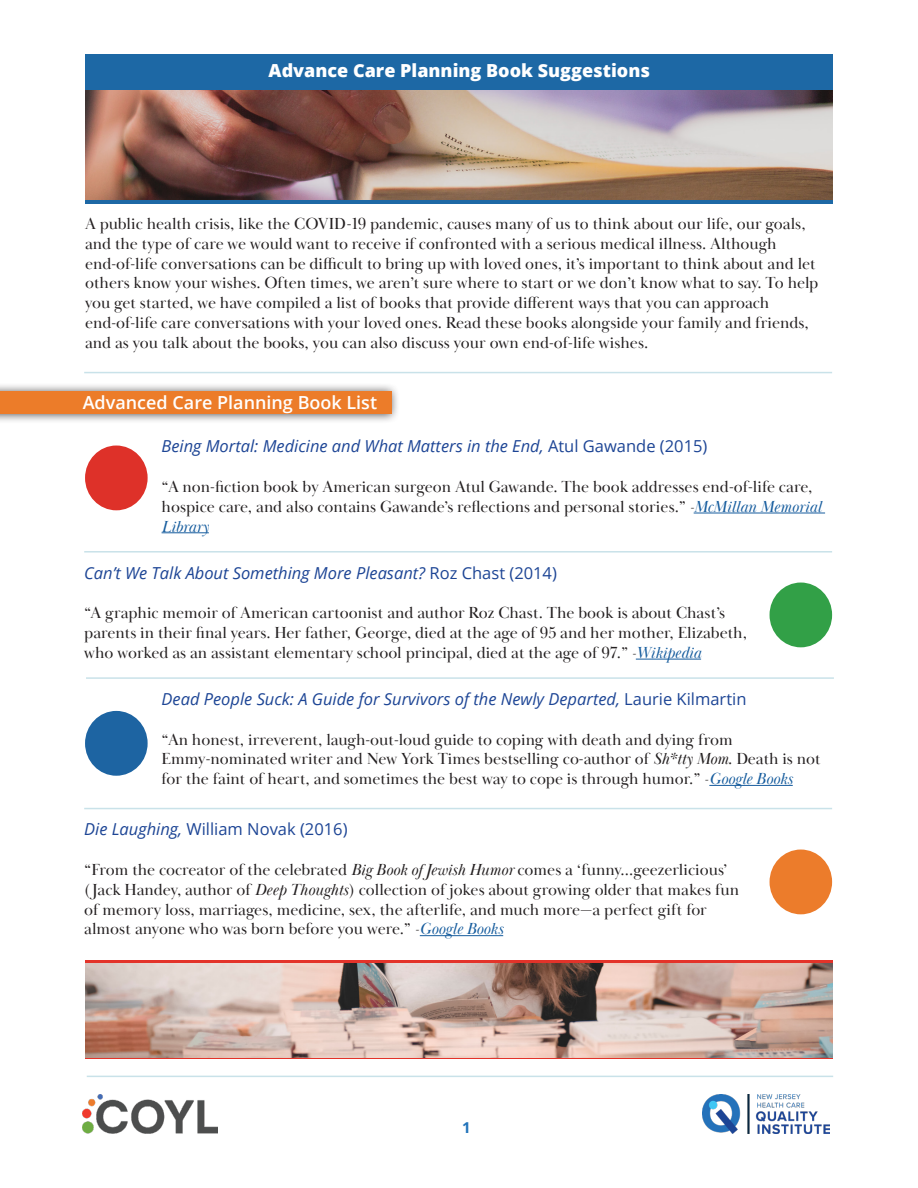
<style>
.page{position:relative;width:918px;height:1188px;background:#fff}
.page>*{position:absolute;margin:0;border:0;box-sizing:border-box;transform-origin:0 0}
.t1{font:800 18px "Open Sans";color:#fff}
.t2{font:600 18px "Open Sans";color:#fff}
.t3{font:16.5px/19.8px "Baskerville Display PT";color:#231f20}
.t4{font:italic 16.5px "Open Sans";color:#1d4595}
.t5{font:16.5px "Open Sans";color:#1d4595}
.t6{font:700 15px "Open Sans";color:#2173ba}
.s1{font-style:normal}
.s2{font-style:italic}
.s3{font-style:italic;color:#175d9e}
</style>
<div class="page">
<img style="left:82px;top:1095px;width:135px;height:39px">
<img style="left:702px;top:1095px;width:128px;height:39px">
<hr style="left:87px;top:1076px;width:746px;height:1px;background:#c9e2e9">
<img style="left:85px;top:89px;width:748px;height:111px">
<div style="left:85px;top:54px;width:748px;height:35px;background:#1d68a5"></div>
<hr style="left:84px;top:372px;width:748px;height:1px;background:#c9e2e9">
<div style="left:0;top:383px;width:400px;height:41px;background:#231f20;opacity:.75"></div>
<div style="left:0;top:392px;width:391px;height:22px;background:#ec7c29"></div>
<hr style="left:85px;top:200px;width:748px;height:4px;background:#1d68a5">
<hr style="left:694px;top:513px;width:131px;height:1px;background:#175d9e">
<hr style="left:162px;top:532px;width:47px;height:1px;background:#175d9e">
<div style="left:85px;top:446px;width:63px;height:64px;background:#de3129;border-radius:50%"></div>
<div style="left:770px;top:583px;width:62px;height:64px;background:#32a047;border-radius:50%"></div>
<hr style="left:636px;top:659px;width:65px;height:1px;background:#175d9e">
<hr style="left:709px;top:785px;width:84px;height:1px;background:#175d9e">
<div style="left:85px;top:711px;width:63px;height:65px;background:#1d64a2;border-radius:50%"></div>
<div style="left:770px;top:850px;width:62px;height:64px;background:#ec7c2b;border-radius:50%"></div>
<hr style="left:420px;top:935px;width:83px;height:1px;background:#175d9e">
<hr style="left:84px;top:551px;width:748px;height:2px;background:#c9e2e9">
<hr style="left:86px;top:677px;width:748px;height:2px;background:#c9e2e9">
<hr style="left:84px;top:808px;width:748px;height:1px;background:#c9e2e9">
<hr style="left:85px;top:1058px;width:748px;height:1px;background:#e3332a">
<img style="left:85px;top:963px;width:748px;height:95px">
<hr style="left:85px;top:960px;width:748px;height:3px;background:#e3332a">
<p class="t1" style="left:269px;top:56px;width:383px">Advance Care Planning Book Suggestions</p>
<p class="t3" style="left:85px;top:214px;width:722px">A public health crisis, like the COVID-19 pandemic, causes many of us to think about our life, our goals, and the type of care we would want to receive if confronted with a serious medical illness. Although</p>
<p class="t3" style="left:85px;top:254px;width:735px">end-of-life conversations can be difficult to bring up with loved ones, it’s important to think about and let others know your wishes. Often times, we aren’t sure where to start or we don’t know what to say. To help you get started, we have compiled a list of books that provide different ways that you can approach</p>
<p class="t3" style="left:85px;top:313px;width:725px">end-of-life care conversations with your loved ones. Read these books alongside your family and friends, and as you talk about the books, you can also discuss your own end-of-life wishes.</p>
<p class="t2" style="left:83px;top:390px;width:296px">Advanced Care Planning Book List</p>
<p class="t4" style="left:162px;top:435px;width:547px">Being Mortal: Medicine and What Matters in the End, <span class="s1">Atul Gawande (2015)</span></p>
<p class="t3" style="left:162px;top:477px;width:661px">“A non-fiction book by American surgeon Atul Gawande. The book addresses end-of-life care, hospice care, and also contains Gawande’s reflections and personal stories.” <span class="s2">-</span><span class="s3">McMillan Memorial<br>Library</span></p>
<p class="t4" style="left:84px;top:561px;width:474px">Can’t We Talk About Something More Pleasant? <span class="s1">Roz Chast (2014)</span></p>
<p class="t3" style="left:84px;top:603px;width:664px">“A graphic memoir of American cartoonist and author Roz Chast. The book is about Chast’s parents in their final years. Her father, George, died at the age of 95 and her mother, Elizabeth, who worked as an assistant elementary school principal, died at the age of 97.” <span class="s2">-</span><span class="s3">Wikipedia</span></p>
<p class="t4" style="left:162px;top:688px;width:586px">Dead People Suck: A Guide for Survivors of the Newly Departed, <span class="s1">Laurie Kilmartin</span></p>
<p class="t3" style="left:162px;top:730px;width:573px">“An honest, irreverent, laugh-out-loud guide to coping with death and dying from</p>
<p class="t3" style="left:162px;top:749px;width:661px">Emmy-nominated writer and New York Times bestselling co-author of <span class="s2">Sh*tty Mom</span>. Death is not for the faint of heart, and sometimes the best way to cope is through humor.” <span class="s2">-</span><span class="s3">Google Books</span></p>
<p class="t5" style="left:84px;top:818px;width:265px"><span class="s2">Die Laughing,</span> William Novak (2016)</p>
<p class="t3" style="left:84px;top:860px;width:657px">“From the cocreator of the celebrated <span class="s2">Big Book of Jewish Humor</span> comes a ‘funny…geezerlicious’ (Jack Handey, author of <span class="s2">Deep Thoughts</span>) collection of jokes about growing older that makes fun of memory loss, marriages, medicine, sex, the afterlife, and much more—a perfect gift for</p>
<p class="t3" style="left:84px;top:920px;width:421px">almost anyone who was born before you were.” <span class="s2">-</span><span class="s3">Google Books</span></p>
<p class="t6" style="left:462px;top:1117px;width:10px">1</p>
</div>
